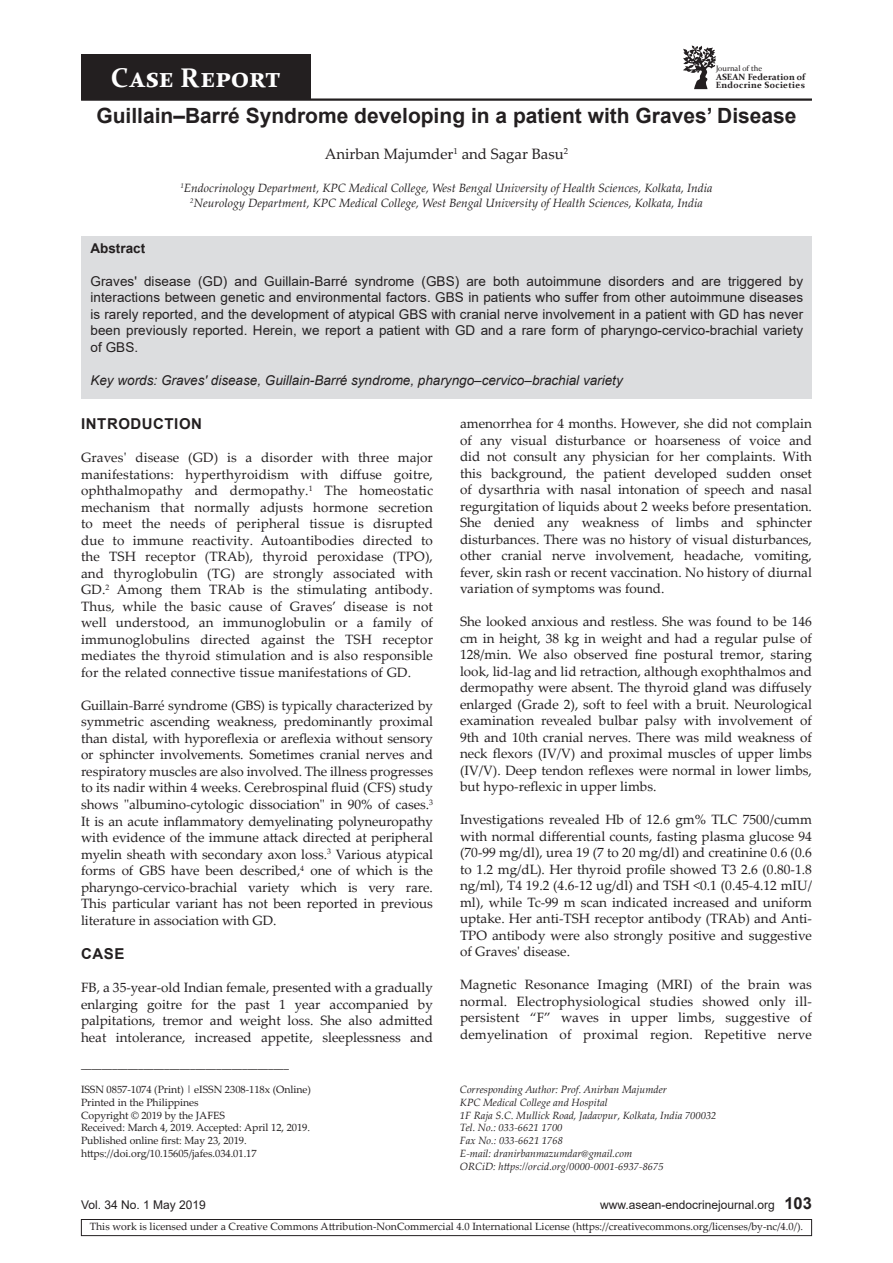
<style>
.page{position:relative;width:893px;height:1263px;background:#fff}
.page>*{position:absolute;margin:0;border:0;box-sizing:border-box;transform-origin:0 0}
.t1{font:700 27px "Constantia";color:#fff}
.t2{font:700 21px "Arial";color:#231f20}
.t3{font:15px "Palatino Linotype";color:#231f20}
.t4{font:700 15px "Arial";letter-spacing:.035em;color:#231f20}
.t5{font:13.5px/16.5px "Palatino Linotype";color:#231f20;text-align:justify}
.t6{font:13.5px/16.5px "Arial";letter-spacing:.005em;color:#231f20;text-align:justify}
.t7{font:italic 13.5px "Arial";color:#231f20}
.t8{font:700 13.5px "Arial";color:#231f20}
.t9{font:italic 12px/15px "Palatino Linotype";color:#231f20;text-align:center}
.t10{font:12px "Arial";color:#231f20}
.t11{font:10.5px/12.8px "Palatino Linotype";letter-spacing:-.005em;color:#231f20}
.t12{font:italic 10.5px/12.8px "Palatino Linotype";color:#231f20}
.t13{font:700 9px "Constantia";letter-spacing:.03em;color:#231f20}
.t14{font:700 9px "Constantia";letter-spacing:.01em;color:#231f20}
.t15{font:7.8px "Constantia";color:#231f20}
.s1{font-weight:700;font-size:16.5px}
</style>
<div class="page">
<div style="left:81px;top:236px;width:731px;height:162px;background:#dcdddf"></div>
<hr style="left:81px;top:98px;width:731px;height:3px;background:#231f20">
<svg style="left:683px;top:45px;width:33px;height:44px"></svg>
<div style="left:81px;top:54px;width:229px;height:46px;background:#231f20"></div>
<div style="left:81px;top:1219px;width:731px;height:17px;border:1px solid #231f20"></div>
<h1 class="t1" style="left:111px;top:59px;width:171px">Case Report</h1>
<p class="t15" style="left:716px;top:63px;width:48px">Journal of the</p>
<p class="t14" style="left:716px;top:71px;width:91px">ASEAN Federation of</p>
<p class="t13" style="left:716px;top:78px;width:91px">Endocrine Societies</p>
<h2 class="t2" style="left:96px;top:101px;width:702px">Guillain–Barré Syndrome developing in a patient with Graves’ Disease</h2>
<p class="t3" style="left:325px;top:144px;width:245px">Anirban Majumder<sup>1</sup> and Sagar Basu<sup>2</sup></p>
<p class="t9" style="left:180px;top:180px;width:534px"><sup>1</sup>Endocrinology Department, KPC Medical College, West Bengal University of Health Sciences, Kolkata, India<br><sup>2</sup>Neurology Department, KPC Medical College, West Bengal University of Health Sciences, Kolkata, India</p>
<p class="t8" style="left:90px;top:239px;width:56px">Abstract</p>
<p class="t6" style="left:90px;top:273px;width:714px">Graves' disease (GD) and Guillain-Barré syndrome (GBS) are both autoimmune disorders and are triggered by interactions between genetic and environmental factors. GBS in patients who suffer from other autoimmune diseases is rarely reported, and the development of atypical GBS with cranial nerve involvement in a patient with GD has never been previously reported. Herein, we report a patient with GD and a rare form of pharyngo-cervico-brachial variety of GBS.</p>
<p class="t7" style="left:90px;top:371px;width:534px">Key words: Graves' disease, Guillain-Barré syndrome, pharyngo–cervico–brachial variety</p>
<p class="t4" style="left:81px;top:414px;width:122px">INTRODUCTION</p>
<p class="t5" style="left:81px;top:449px;width:353px">Graves' disease (GD) is a disorder with three major manifestations: hyperthyroidism with diffuse goitre, ophthalmopathy and dermopathy.<sup>1</sup> The homeostatic mechanism that normally adjusts hormone secretion to meet the needs of peripheral tissue is disrupted due to immune reactivity. Autoantibodies directed to the TSH receptor (TRAb), thyroid peroxidase (TPO), and thyroglobulin (TG) are strongly associated with GD.<sup>2</sup> Among them TRAb is the stimulating antibody.<br>Thus, while the basic cause of Graves’ disease is not well understood, an immunoglobulin or a family of immunoglobulins directed against the TSH receptor mediates the thyroid stimulation and is also responsible for the related connective tissue manifestations of GD.</p>
<p class="t5" style="left:81px;top:697px;width:354px">Guillain-Barré syndrome (GBS) is typically characterized by symmetric ascending weakness, predominantly proximal than distal, with hyporeflexia or areflexia without sensory or sphincter involvements. Sometimes cranial nerves and respiratory muscles are also involved. The illness progresses to its nadir within 4 weeks. Cerebrospinal fluid (CFS) study shows "albumino-cytologic dissociation" in 90% of cases.<sup>3<br></sup>It is an acute inflammatory demyelinating polyneuropathy with evidence of the immune attack directed at peripheral myelin sheath with secondary axon loss.<sup>3</sup> Various atypical forms of GBS have been described,<sup>4</sup> one of which is the pharyngo-cervico-brachial variety which is very rare.<br>This particular variant has not been reported in previous literature in association with GD.</p>
<p class="t4" style="left:81px;top:943px;width:45px">CASE</p>
<p class="t5" style="left:81px;top:979px;width:353px">FB, a 35-year-old Indian female, presented with a gradually enlarging goitre for the past 1 year accompanied by palpitations, tremor and weight loss. She also admitted heat intolerance, increased appetite, sleeplessness and</p>
<p class="t5" style="left:460px;top:415px;width:353px">amenorrhea for 4 months. However, she did not complain of any visual disturbance or hoarseness of voice and did not consult any physician for her complaints. With this background, the patient developed sudden onset of dysarthria with nasal intonation of speech and nasal regurgitation of liquids about 2 weeks before presentation.<br>She denied any weakness of limbs and sphincter disturbances. There was no history of visual disturbances, other cranial nerve involvement, headache, vomiting, fever, skin rash or recent vaccination. No history of diurnal variation of symptoms was found.</p>
<p class="t5" style="left:460px;top:613px;width:353px">She looked anxious and restless. She was found to be 146 cm in height, 38 kg in weight and had a regular pulse of 128/min. We also observed fine postural tremor, staring look, lid-lag and lid retraction, although exophthalmos and dermopathy were absent. The thyroid gland was diffusely enlarged (Grade 2), soft to feel with a bruit. Neurological examination revealed bulbar palsy with involvement of 9th and 10th cranial nerves. There was mild weakness of neck flexors (IV/V) and proximal muscles of upper limbs (IV/V). Deep tendon reflexes were normal in lower limbs, but hypo-reflexic in upper limbs.</p>
<p class="t5" style="left:460px;top:811px;width:353px">Investigations revealed Hb of 12.6 gm% TLC 7500/cumm with normal differential counts, fasting plasma glucose 94 (70-99 mg/dl), urea 19 (7 to 20 mg/dl) and creatinine 0.6 (0.6 to 1.2 mg/dL). Her thyroid profile showed T3 2.6 (0.80-1.8 ng/ml), T4 19.2 (4.6-12 ug/dl) and TSH &lt;0.1 (0.45-4.12 mIU/ ml), while Tc-99 m scan indicated increased and uniform uptake. Her anti-TSH receptor antibody (TRAb) and Anti-TPO antibody were also strongly positive and suggestive of Graves' disease.</p>
<p class="t5" style="left:460px;top:976px;width:353px">Magnetic Resonance Imaging (MRI) of the brain was normal. Electrophysiological studies showed only ill&shy;persistent “F” waves in upper limbs, suggestive of demyelination of proximal region. Repetitive nerve</p>
<p class="t11" style="left:81px;top:1057px;width:209px">________________________________________</p>
<p class="t11" style="left:81px;top:1083px;width:231px">ISSN 0857-1074 (Print) | eISSN 2308-118x (Online)<br>Printed in the Philippines<br>Copyright © 2019 by the JAFES<br>Received: March 4, 2019. Accepted: April 12, 2019.<br>Published online first: May 23, 2019. https://doi.org/10.15605/jafes.034.01.17</p>
<p class="t12" style="left:460px;top:1083px;width:258px">Corresponding Author: Prof. Anirban Majumder<br>KPC Medical College and Hospital<br>1F Raja S.C. Mullick Road, Jadavpur, Kolkata, India 700032<br>Tel. No.: 033-6621 1700<br>Fax No.: 033-6621 1768<br>E-mail: dranirbanmazumdar@gmail.com<br>ORCiD: https://orcid.org/0000-0001-6937-8675</p>
<p class="t10" style="left:81px;top:1196px;width:126px">Vol. 34 No. 1 May 2019</p>
<p class="t10" style="left:600px;top:1196px;width:213px">www.asean-endocrinejournal.org <span class="s1">103</span></p>
<p class="t11" style="left:90px;top:1219px;width:715px">This work is licensed under a Creative Commons Attribution-NonCommercial 4.0 International License (https://creativecommons.org/licenses/by-nc/4.0/).</p>
</div>
